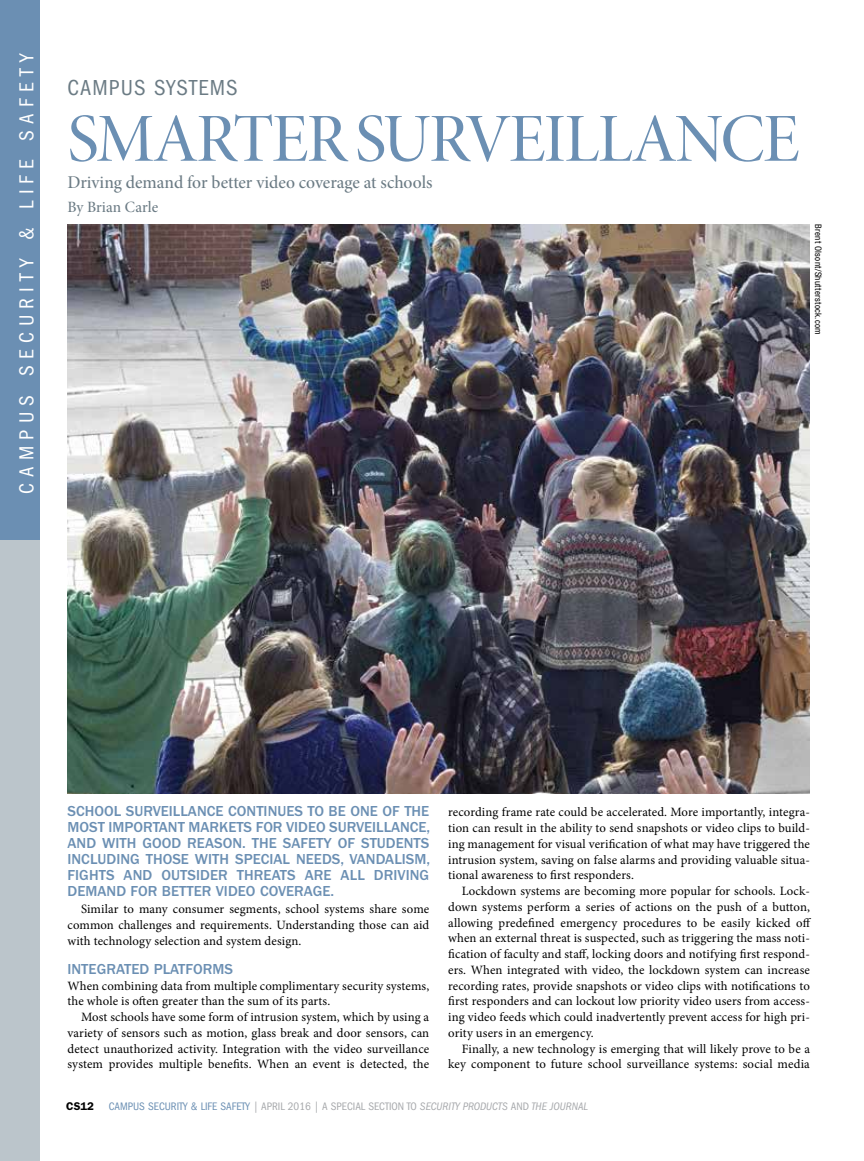
<style>
.page{position:relative;width:864px;height:1161px;background:#fff}
.page>*{position:absolute;margin:0;border:0;box-sizing:border-box;transform-origin:0 0}
.t1{font:69px "Minion Pro Medium Disp";letter-spacing:-.025em;color:#6b8fb3}
.t2{font:condensed 22.5px "ITC Franklin Gothic Std";letter-spacing:.05em;color:#6b7b84}
.t3{font:condensed 21px "ITC Franklin Gothic Std";letter-spacing:.3em;color:#fff}
.t4{font:18px "Minion Pro Medium Subh";color:#6b7b84}
.t5{font:15.75px "Minion Pro Medium Subh";color:#6b7b84}
.t6{font:500 15px/16.2px "ITC Franklin Gothic Std";color:#6b8fb3;text-align:justify}
.t7{font:12.75px/15.8px "Minion Pro";letter-spacing:.01em;color:#000;text-align:justify}
.t8{font:condensed 11.25px "ITC Franklin Gothic Std";color:#a7a9ac}
.t9{font:600 11.25px "ITC Franklin Gothic Std";color:#000}
.t10{font:condensed 9px "Helvetica Neue LT Std";letter-spacing:.035em;color:#000}
.s1{color:#6b8fb3}
.s2{font-style:italic}
</style>
<div class="page">
<div style="left:0;top:357px;width:40px;height:804px;background:#bbc5cb"></div>
<div style="left:0;top:0;width:40px;height:540px;background:#6b8fb3"></div>
<img style="left:68px;top:224px;width:742px;height:569px">
<h3 class="t3" style="left:15px;top:494px;width:443px;rotate:-90deg">CAMPUS SECURITY &amp; LIFE SAFETY</h3>
<h2 class="t2" style="left:68px;top:75px;width:172px">CAMPUS SYSTEMS</h2>
<h1 class="t1" style="left:68px;top:96px;width:733px">SMARTER SURVEILLANCE</h1>
<h3 class="t4" style="left:68px;top:170px;width:366px">Driving demand for better video coverage at schools</h3>
<p class="t5" style="left:68px;top:197px;width:92px">By Brian Carle</p>
<p class="t10" style="left:824px;top:224px;width:112px;rotate:90deg">Brent Olsont/Shutterstock.com</p>
<p class="t6" style="left:68px;top:803px;width:364px">SCHOOL SURVEILLANCE CONTINUES TO BE ONE OF THE MOST IMPORTANT MARKETS FOR VIDEO SURVEILLANCE, AND WITH GOOD REASON. THE SAFETY OF STUDENTS INCLUDING THOSE WITH SPECIAL NEEDS, VANDALISM, FIGHTS AND OUTSIDER THREATS ARE ALL DRIVING DEMAND FOR BETTER VIDEO COVERAGE.</p>
<p class="t7" style="left:67px;top:901px;width:363px;text-indent:14px">Similar to many consumer segments, school systems share some common challenges and requirements. Understanding those can aid with technology selection and system design.</p>
<p class="t6" style="left:68px;top:961px;width:167px">INTEGRATED PLATFORMS</p>
<p class="t7" style="left:68px;top:978px;width:363px">When combining data from multiple complimentary security systems, the whole is often greater than the sum of its parts.</p>
<p class="t7" style="left:68px;top:1009px;width:363px;text-indent:14px">Most schools have some form of intrusion system, which by using a variety of sensors such as motion, glass break and door sensors, can detect unauthorized activity. Integration with the video surveillance system provides multiple benefits. When an event is detected, the</p>
<p class="t7" style="left:448px;top:805px;width:363px">recording frame rate could be accelerated. More importantly, integra&shy;tion can result in the ability to send snapshots or video clips to build&shy;ing management for visual verification of what may have triggered the intrusion system, saving on false alarms and providing valuable situa&shy;tional awareness to first responders.</p>
<p class="t7" style="left:448px;top:883px;width:364px;text-indent:14px">Lockdown systems are becoming more popular for schools. Lock&shy;down systems perform a series of actions on the push of a button, allowing predefined emergency procedures to be easily kicked off when an external threat is suspected, such as triggering the mass noti&shy;fication of faculty and staff, locking doors and notifying first respond&shy;ers. When integrated with video, the lockdown system can increase recording rates, provide snapshots or video clips with notifications to first responders and can lockout low priority video users from access&shy;ing video feeds which could inadvertently prevent access for high pri&shy;ority users in an emergency.</p>
<p class="t7" style="left:448px;top:1041px;width:363px;text-align:right">Finally, a new technology is emerging that will likely prove to be a key component to future school surveillance systems: social media</p>
<p class="t9" style="left:66px;top:1100px;width:29px">CS12</p>
<p class="t8" style="left:109px;top:1100px;width:481px"><span class="s1">CAMPUS SECURITY &amp; LIFE SAFETY</span> | APRIL 2016 | A SPECIAL SECTION TO <span class="s2">SECURITY PRODUCTS</span> AND <span class="s2">THE JOURNAL</span></p>
</div>
